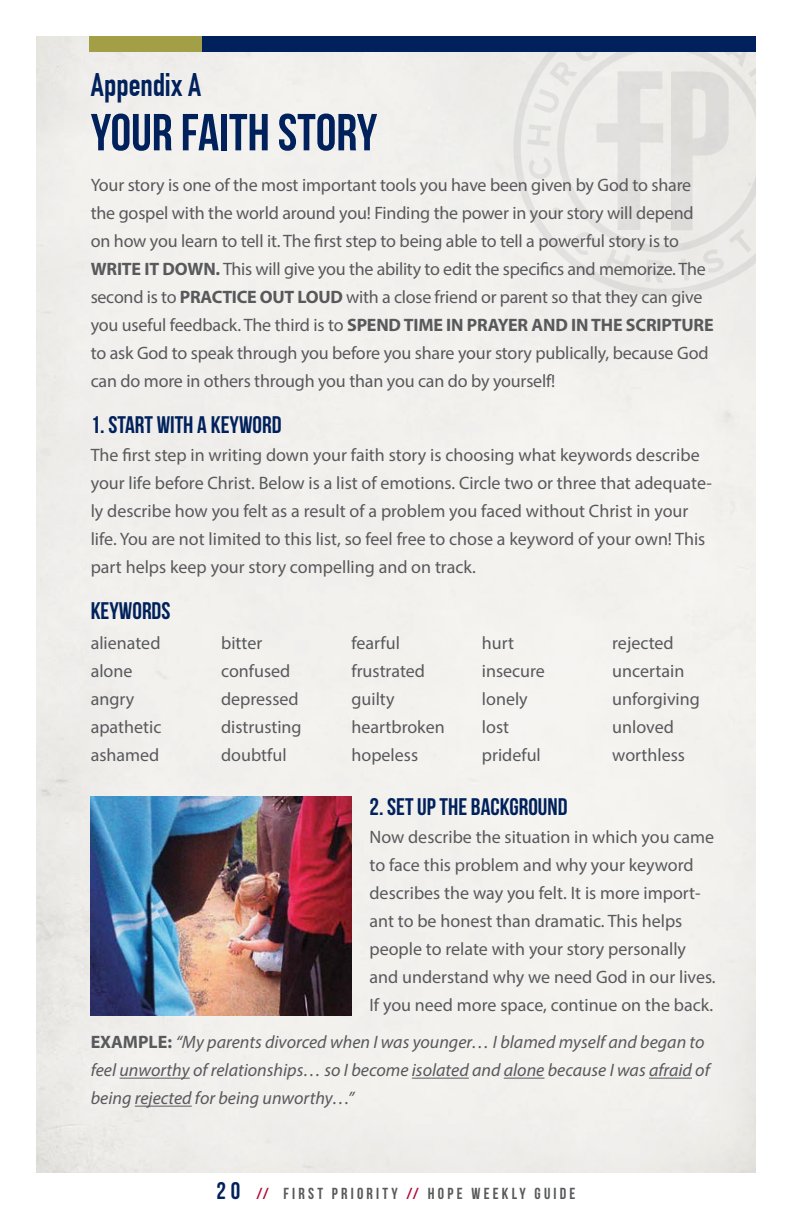
<style>
.page{position:relative;width:792px;height:1224px;background:#fff}
.page>*{position:absolute;margin:0;border:0;box-sizing:border-box;transform-origin:0 0}
.t1{font:52px "Bebas Neue";color:#00215b}
.t2{font:700 32px "DIN Condensed";letter-spacing:-.005em;color:#00215b}
.t3{font:24px "Bebas Neue";color:#00215b}
.t4{font:18px/28px "Myriad Pro";color:#58595b}
.t5{font:italic 18px/28px "Myriad Pro";color:#58595b}
.t6{font:16px "Bebas Neue";letter-spacing:.2em;color:#58595b}
.s1{font-weight:700}
.s2{font-weight:700;font-style:normal}
.s3{font-size:24px;color:#00215b}
.s4{color:#b30838}
</style>
<div class="page">
<div style="left:36px;top:36px;width:720px;height:1136px;background:#f2f1ee"></div>
<svg style="left:514px;top:51px;width:242px;height:245px;background:#e8e7e4"></svg>
<div style="left:89px;top:36px;width:193px;height:15px;background:#a39f46"></div>
<div style="left:202px;top:36px;width:554px;height:15px;background:#00215b"></div>
<hr style="left:120px;top:1078px;width:70px;height:1px;background:#58595b">
<hr style="left:412px;top:1078px;width:57px;height:1px;background:#58595b">
<hr style="left:504px;top:1078px;width:40px;height:1px;background:#58595b">
<hr style="left:649px;top:1078px;width:43px;height:1px;background:#58595b">
<hr style="left:135px;top:1106px;width:57px;height:1px;background:#58595b">
<img style="left:91px;top:796px;width:261px;height:219px">
<h2 class="t2" style="left:91px;top:66px;width:112px">Appendix A</h2>
<h1 class="t1" style="left:91px;top:104px;width:288px">YOUR FAITH STORY</h1>
<p class="t4" style="left:91px;top:171px;width:624px">Your story is one of the most important tools you have been given by God to share the gospel with the world around you! Finding the power in your story will depend on how you learn to tell it. The first step to being able to tell a powerful story is to <span class="s1">WRITE IT DOWN.</span> This will give you the ability to edit the specifics and memorize. The second is to <span class="s1">PRACTICE OUT LOUD</span> with a close friend or parent so that they can give you useful feedback. The third is to <span class="s1">SPEND TIME IN PRAYER AND IN THE SCRIPTURE </span>to ask God to speak through you before you share your story publically, because God can do more in others through you than you can do by yourself!</p>
<h3 class="t3" style="left:91px;top:412px;width:192px">1. START WITH A KEYWORD</h3>
<p class="t4" style="left:91px;top:441px;width:623px">The first step in writing down your faith story is choosing what keywords describe your life before Christ. Below is a list of emotions. Circle two or three that adequate&shy;ly describe how you felt as a result of a problem you faced without Christ in your life. You are not limited to this list, so feel free to chose a keyword of your own! This part helps keep your story compelling and on track.</p>
<h3 class="t3" style="left:91px;top:598px;width:81px">KEYWORDS</h3>
<p class="t4" style="left:91px;top:628px;width:72px">alienated alone angry apathetic ashamed</p>
<p class="t4" style="left:221px;top:628px;width:82px">bitter confused depressed distrusting doubtful</p>
<p class="t4" style="left:352px;top:628px;width:95px">fearful frustrated guilty heartbroken hopeless</p>
<p class="t4" style="left:482px;top:628px;width:65px">hurt insecure lonely lost prideful</p>
<p class="t4" style="left:612px;top:628px;width:89px">rejected uncertain unforgiving unloved worthless</p>
<h3 class="t3" style="left:370px;top:794px;width:200px">2. SET UP THE BACKGROUND</h3>
<p class="t4" style="left:370px;top:823px;width:348px">Now describe the situation in which you came to face this problem and why your keyword describes the way you felt. It is more import&shy;ant to be honest than dramatic. This helps people to relate with your story personally and understand why we need God in our lives.<br>If you need more space, continue on the back.</p>
<p class="t5" style="left:91px;top:1028px;width:621px"><span class="s2">EXAMPLE:</span> “My parents divorced when I was younger… I blamed myself and began to feel unworthy of relationships… so I become isolated and alone because I was afraid of being rejected for being unworthy…”</p>
<p class="t6" style="left:217px;top:1184px;width:360px"><span class="s3">20</span> <span class="s4">//</span> FIRST PRIORITY <span class="s4">//</span> HOPE WEEKLY GUIDE</p>
</div>
